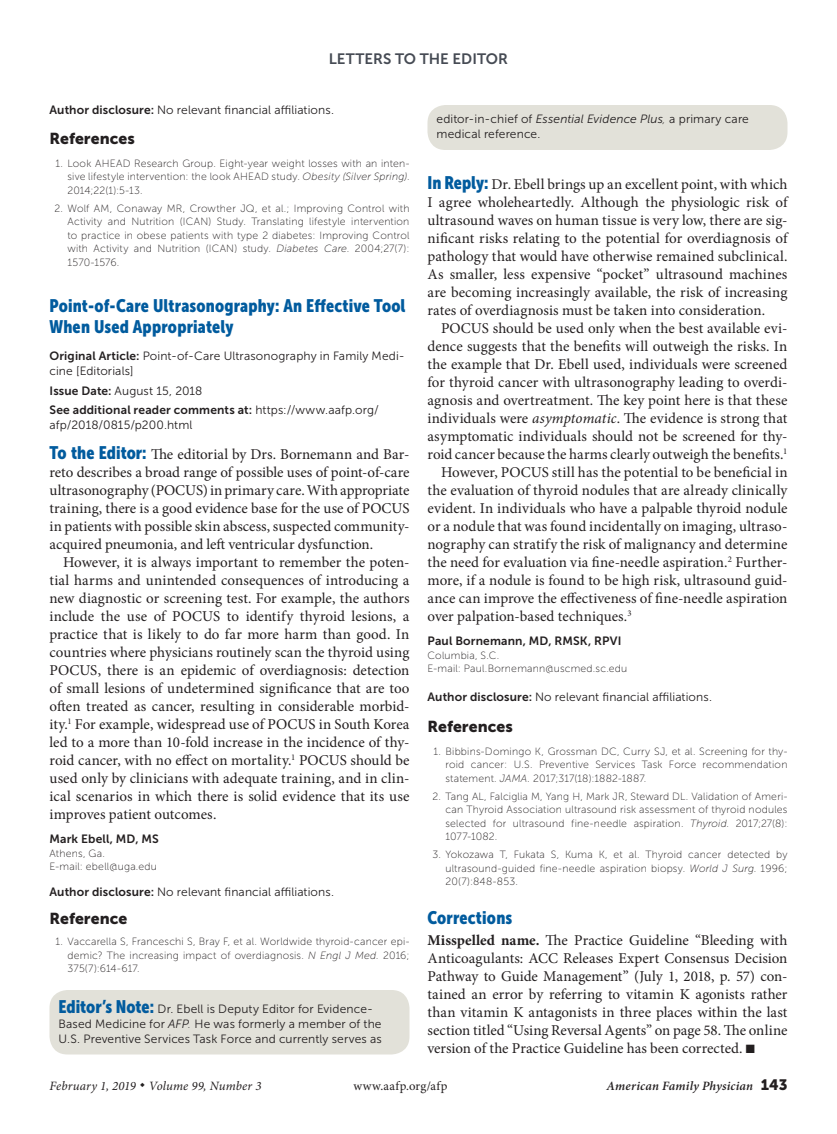
<style>
.page{position:relative;width:837px;height:1134px;background:#fff}
.page>*{position:absolute;margin:0;border:0;box-sizing:border-box;transform-origin:0 0}
.item_title{font:18px/21px "Museo Sans Cond 900";letter-spacing:.01em;color:#015b9e}
.refs_head{font:15.75px "Museo Sans 900";letter-spacing:.005em;color:#231f20}
.body_text{font:15px/18px "Minion Pro";color:#231f20;text-align:justify}
.body_opening{font:15px/18px "Minion Pro";color:#231f20;text-align:justify}
.body_noindent{font:15px/18px "Minion Pro";color:#231f20;text-align:justify}
.t1{font:15px "Museo Sans 700";color:#464b54}
.t2{font:italic 12.75px "Minion Pro";letter-spacing:.01em;color:#231f20}
.t3{font:italic 600 12.75px "Minion Pro";letter-spacing:.015em;color:#231f20}
.t4{font:12.75px "Minion Pro";letter-spacing:.03em;color:#231f20}
.editor_s_note{font:12px/15px "Museo Sans 300";letter-spacing:.01em;color:#231f20}
.blurb{font:12px/15px "Museo Sans 300";letter-spacing:.01em;color:#231f20}
.blurb_first{font:12px "Museo Sans 300";letter-spacing:.01em;color:#231f20}
.byline_after{font:12px "Museo Sans 700";letter-spacing:.01em;color:#231f20}
.refs{font:10.5px/13.5px "Museo Sans 100";letter-spacing:.015em;color:#231f20;text-align:justify}
.byline_after_affil{font:10.5px/13.5px "Museo Sans 100";letter-spacing:.02em;color:#231f20}
.s1{font-family:"Museo Sans 700"}
.s2{font-style:italic}
.s3{font-family:"Museo Sans Cond 900";font-size:18px;color:#015b9e}
.s4{font-family:"Museo Sans 100";font-style:italic}
.s5{font-weight:700}
.s6{font-family:"Museo Sans 900";font-weight:400;font-style:normal;font-size:15px}
</style>
<div class="page">
<div style="left:50px;top:990px;width:360px;height:64px;background:#e2e1d9;border-radius:18px"></div>
<div style="left:428px;top:105px;width:360px;height:45px;background:#e2e1d9;border-radius:18px"></div>
<p class="t1" style="left:329px;top:50px;width:181px">LETTERS TO THE EDITOR</p>
<p class="blurb_first" style="left:50px;top:103px;width:286px"><span class="s1">Author disclosure:</span> No relevant financial affiliations.</p>
<p class="refs_head" style="left:50px;top:130px;width:87px">References</p>
<p class="refs" style="left:68px;top:156px;width:344px;text-indent:-12px">1. Look AHEAD Research Group. Eight-year weight losses with an inten&shy;sive lifestyle intervention: the look AHEAD study. <span class="s2">Obesity (Silver Spring)</span>.<br>2014;22(1):5-13.</p>
<p class="refs" style="left:68px;top:201px;width:344px;text-indent:-13px">2. Wolf AM, Conaway MR, Crowther JQ, et al.; Improving Control with Activity and Nutrition (ICAN) Study. Translating lifestyle intervention to practice in obese patients with type 2 diabetes: Improving Control with Activity and Nutrition (ICAN) study. <span class="s2">Diabetes Care</span>. 2004;27(7):<br>1570-1576.</p>
<p class="item_title" style="left:50px;top:295px;width:358px">Point-of-Care Ultrasonography: An Effective Tool<br>When Used Appropriately</p>
<p class="blurb" style="left:50px;top:348px;width:357px"><span class="s1">Original Article:</span> Point-of-Care Ultrasonography in Family Medi&shy;cine [Editorials]</p>
<p class="blurb" style="left:50px;top:383px;width:154px"><span class="s1">Issue Date:</span> August 15, 2018</p>
<p class="blurb" style="left:50px;top:402px;width:331px"><span class="s1">See additional reader comments at:</span> https://www.aafp.org/ afp/2018/0815/p200.html</p>
<p class="body_opening" style="left:50px;top:445px;width:362px"><span class="s3">To the Editor:</span> The editorial by Drs. Bornemann and Bar&shy;reto describes a broad range of possible uses of point-of-care ultrasonography (POCUS) in primary care. With appropriate training, there is a good evidence base for the use of POCUS in patients with possible skin abscess, suspected community&shy;acquired pneumonia, and left ventricular dysfunction.</p>
<p class="body_text" style="left:50px;top:553px;width:362px;text-indent:14px">However, it is always important to remember the poten&shy;tial harms and unintended consequences of introducing a new diagnostic or screening test. For example, the authors include the use of POCUS to identify thyroid lesions, a practice that is likely to do far more harm than good. In countries where physicians routinely scan the thyroid using POCUS, there is an epidemic of overdiagnosis: detection of small lesions of undetermined significance that are too often treated as cancer, resulting in considerable morbid&shy;ity.<sup>1</sup> For example, widespread use of POCUS in South Korea led to a more than 10-fold increase in the incidence of thy&shy;roid cancer, with no effect on mortality.<sup>1</sup> POCUS should be used only by clinicians with adequate training, and in clin&shy;ical scenarios in which there is solid evidence that its use improves patient outcomes.</p>
<p class="byline_after" style="left:50px;top:832px;width:111px">Mark Ebell, MD, MS</p>
<p class="byline_after_affil" style="left:50px;top:846px;width:109px">Athens, Ga.<br>E-mail: ebell@uga.edu</p>
<p class="blurb_first" style="left:50px;top:885px;width:286px"><span class="s1">Author disclosure:</span> No relevant financial affiliations.</p>
<p class="refs_head" style="left:50px;top:910px;width:79px">Reference</p>
<p class="refs" style="left:68px;top:935px;width:344px;text-indent:-12px">1. Vaccarella S, Franceschi S, Bray F, et al. Worldwide thyroid-cancer epi&shy;demic? The increasing impact of overdiagnosis. <span class="s2">N Engl J Med.</span> 2016; 375(7):614-617.</p>
<p class="editor_s_note" style="left:58px;top:1001px;width:325px"><span class="s3">Editor’s Note:</span> Dr. Ebell is Deputy Editor for Evidence-<br>Based Medicine for <span class="s2">AFP</span><span class="s4">.</span> He was formerly a member of the<br>U.S. Preventive Services Task Force and currently serves as</p>
<p class="editor_s_note" style="left:436px;top:111px;width:314px">editor-in-chief of <span class="s2">Essential Evidence Plus</span><span class="s4">,</span> a primary care medical reference.</p>
<p class="body_opening" style="left:428px;top:175px;width:362px"><span class="s3">In Reply:</span> Dr. Ebell brings up an excellent point, with which I agree wholeheartedly. Although the physiologic risk of ultrasound waves on human tissue is very low, there are sig&shy;nificant risks relating to the potential for overdiagnosis of pathology that would have otherwise remained subclinical.<br>As smaller, less expensive “pocket” ultrasound machines are becoming increasingly available, the risk of increasing rates of overdiagnosis must be taken into consideration.</p>
<p class="body_text" style="left:428px;top:319px;width:362px;text-indent:14px">POCUS should be used only when the best available evi&shy;dence suggests that the benefits will outweigh the risks. In the example that Dr. Ebell used, individuals were screened for thyroid cancer with ultrasonography leading to overdi&shy;agnosis and overtreatment. The key point here is that these individuals were <span class="s2">asymptomatic</span>. The evidence is strong that asymptomatic individuals should not be screened for thy&shy;roid cancer because the harms clearly outweigh the benefits.<sup>1</sup></p>
<p class="body_text" style="left:428px;top:463px;width:362px;text-indent:14px">However, POCUS still has the potential to be beneficial in the evaluation of thyroid nodules that are already clinically evident. In individuals who have a palpable thyroid nodule or a nodule that was found incidentally on imaging, ultraso&shy;nography can stratify the risk of malignancy and determine the need for evaluation via fine-needle aspiration.<sup>2</sup> Further&shy;more, if a nodule is found to be high risk, ultrasound guid&shy;ance can improve the effectiveness of fine-needle aspiration over palpation-based techniques.<sup>3</sup></p>
<p class="byline_after" style="left:428px;top:634px;width:195px">Paul Bornemann, MD, RMSK, RPVI</p>
<p class="byline_after_affil" style="left:428px;top:648px;width:201px">Columbia, S.C.<br>E-mail: Paul.Bornemann@uscmed.sc.edu</p>
<p class="blurb_first" style="left:428px;top:690px;width:286px"><span class="s1">Author disclosure:</span> No relevant financial affiliations.</p>
<p class="refs_head" style="left:428px;top:718px;width:87px">References</p>
<p class="refs" style="left:446px;top:744px;width:344px;text-indent:-12px">1. Bibbins-Domingo K, Grossman DC, Curry SJ, et al. Screening for thy&shy;roid cancer: U.S. Preventive Services Task Force recommendation statement. <span class="s2">JAMA.</span> 2017;317(18):1882-1887.</p>
<p class="refs" style="left:446px;top:789px;width:344px;text-indent:-13px">2. Tang AL, Falciglia M, Yang H, Mark JR, Steward DL. Validation of Ameri&shy;can Thyroid Association ultrasound risk assessment of thyroid nodules selected for ultrasound fine-needle aspiration. <span class="s2">Thyroid</span>. 2017;27(8):<br>1077-1082.</p>
<p class="refs" style="left:446px;top:848px;width:344px;text-indent:-13px">3. Yokozawa T, Fukata S, Kuma K, et al. Thyroid cancer detected by ultrasound-guided fine-needle aspiration biopsy. <span class="s2">World J Surg</span>. 1996; 20(7):848-853.</p>
<p class="item_title" style="left:428px;top:907px;width:86px">Corrections</p>
<p class="body_noindent" style="left:428px;top:931px;width:362px"><span class="s5">Misspelled name.</span> The Practice Guideline “Bleeding with Anticoagulants: ACC Releases Expert Consensus Decision Pathway to Guide Management” (July 1, 2018, p. 57) con&shy;tained an error by referring to vitamin K agonists rather than vitamin K antagonists in three places within the last section titled “Using Reversal Agents” on page 58. The online version of the Practice Guideline has been corrected. ■</p>
<p class="t2" style="left:50px;top:1078px;width:213px">February 1, 2019 ◆ Volume 99, Number 3</p>
<p class="t4" style="left:353px;top:1078px;width:96px">www.aafp.org/afp</p>
<p class="t3" style="left:607px;top:1077px;width:182px">American Family Physician <span class="s6">143</span></p>
</div>
